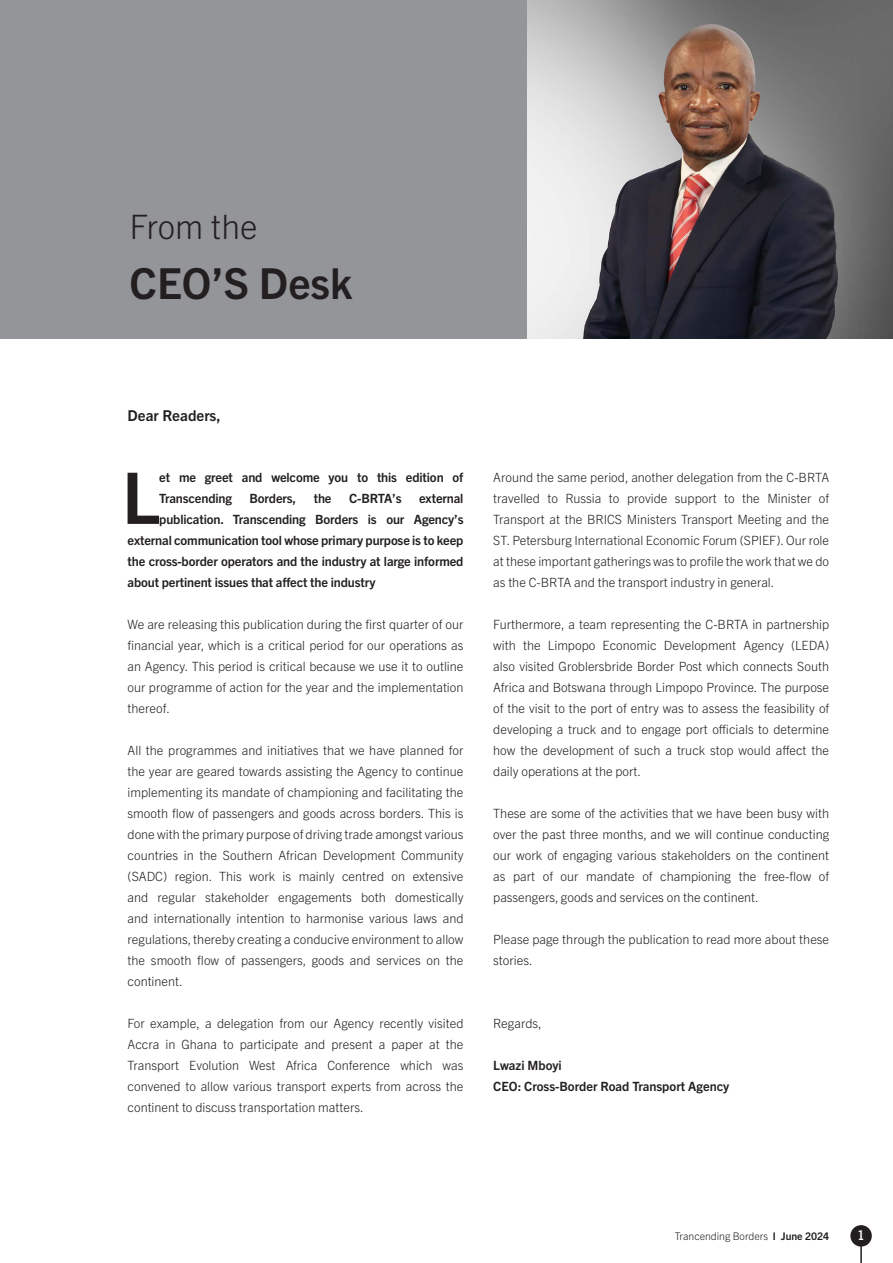
<style>
.page{position:relative;width:893px;height:1263px;background:#fff}
.page>*{position:absolute;margin:0;border:0;box-sizing:border-box;transform-origin:0 0}
.bodycopy{font:700 71.25px "Trade Gothic Next LT Pro";color:#231f20}
.bodycopy-2{font:700 42.75px "Trade Gothic Next LT Pro";color:#231f20}
.bodycopy-3{font:300 33.75px "Trade Gothic Next LT Pro";color:#231f20}
.bodycopy-4{font:700 15px "Trade Gothic Next LT Pro";color:#231f20}
.t1{font:700 condensed 13.5px "Trade Gothic Next LT Pro";color:#fff}
.bodycopy-5{font:300 12.75px/21px "Trade Gothic Next LT Pro";color:#231f20;text-align:justify}
.bodycopy-6{font:700 12.75px/21px "Trade Gothic Next LT Pro";letter-spacing:-.01em;color:#231f20}
.t2{font:300 10.5px "Trade Gothic Next LT Pro";color:#231f20}
.s1{font-weight:700}
</style>
<div class="page">
<hr style="left:860px;top:1240px;width:2px;height:23px;background:#231f20">
<div style="left:850px;top:1225px;width:22px;height:21px;background:#231f20;border-radius:50%"></div>
<div style="left:0;top:0;width:893px;height:339px;background:#939598"></div>
<img style="left:527px;top:0;width:366px;height:339px">
<p class="bodycopy-3" style="left:130px;top:204px;width:130px">From the</p>
<p class="bodycopy-2" style="left:130px;top:254px;width:224px">CEO’S Desk</p>
<p class="bodycopy-4" style="left:128px;top:405px;width:95px">Dear Readers,</p>
<p class="bodycopy" style="left:122px;top:448px;width:40px">L</p>
<p class="bodycopy-6" style="left:159px;top:466px;width:306px">et me greet and welcome you to this edition of<br>Transcending</p>
<p class="bodycopy-6" style="left:250px;top:487px;width:48px">Borders,</p>
<p class="bodycopy-6" style="left:314px;top:487px;width:19px">the</p>
<p class="bodycopy-6" style="left:349px;top:487px;width:54px">C-BRTA’s</p>
<p class="bodycopy-6" style="left:419px;top:487px;width:46px">external</p>
<p class="bodycopy-6" style="left:159px;top:508px;width:306px">publication. Transcending Borders is our Agency’s</p>
<p class="bodycopy-6" style="left:128px;top:529px;width:337px">external communication tool whose primary purpose is to keep</p>
<p class="bodycopy-6" style="left:128px;top:550px;width:337px">the cross-border operators and the industry at large informed</p>
<p class="bodycopy-6" style="left:128px;top:571px;width:249px">about pertinent issues that affect the industry</p>
<p class="bodycopy-5" style="left:128px;top:613px;width:337px">We are releasing this publication during the first quarter of our financial year, which is a critical period for our operations as an Agency. This period is critical because we use it to outline our programme of action for the year and the implementation thereof.</p>
<p class="bodycopy-5" style="left:128px;top:739px;width:337px">All the programmes and initiatives that we have planned for the year are geared towards assisting the Agency to continue implementing its mandate of championing and facilitating the smooth flow of passengers and goods across borders. This is done with the primary purpose of driving trade amongst various countries in the Southern African Development Community (SADC) region. This work is mainly centred on extensive and regular stakeholder engagements both domestically and internationally intention to harmonise various laws and regulations, thereby creating a conducive environment to allow the smooth flow of passengers, goods and services on the continent.</p>
<p class="bodycopy-5" style="left:128px;top:1012px;width:337px">For example, a delegation from our Agency recently visited Accra in Ghana to participate and present a paper at the Transport Evolution West Africa Conference which was convened to allow various transport experts from across the continent to discuss transportation matters.</p>
<p class="bodycopy-5" style="left:493px;top:466px;width:337px">Around the same period, another delegation from the C-BRTA travelled to Russia to provide support to the Minister of Transport at the BRICS Ministers Transport Meeting and the ST. Petersburg International Economic Forum (SPIEF). Our role at these important gatherings was to profile the work that we do as the C-BRTA and the transport industry in general.</p>
<p class="bodycopy-5" style="left:493px;top:613px;width:337px">Furthermore, a team representing the C-BRTA in partnership with the Limpopo Economic Development Agency (LEDA) also visited Groblersbride Border Post which connects South Africa and Botswana through Limpopo Province. The purpose of the visit to the port of entry was to assess the feasibility of developing a truck and to engage port officials to determine how the development of such a truck stop would affect the daily operations at the port.</p>
<p class="bodycopy-5" style="left:493px;top:802px;width:337px">These are some of the activities that we have been busy with over the past three months, and we will continue conducting our work of engaging various stakeholders on the continent as part of our mandate of championing the free-flow of passengers, goods and services on the continent.</p>
<p class="bodycopy-5" style="left:493px;top:928px;width:337px">Please page through the publication to read more about these stories.</p>
<p class="bodycopy-5" style="left:493px;top:1012px;width:50px">Regards,</p>
<p class="bodycopy-6" style="left:493px;top:1054px;width:70px">Lwazi Mboyi</p>
<p class="bodycopy-6" style="left:493px;top:1075px;width:238px">CEO: Cross-Border Road Transport Agency</p>
<p class="t2" style="left:675px;top:1229px;width:156px">Trancending Borders <span class="s1">I June 2024</span></p>
<p class="t1" style="left:858px;top:1226px;width:8px">1</p>
</div>
